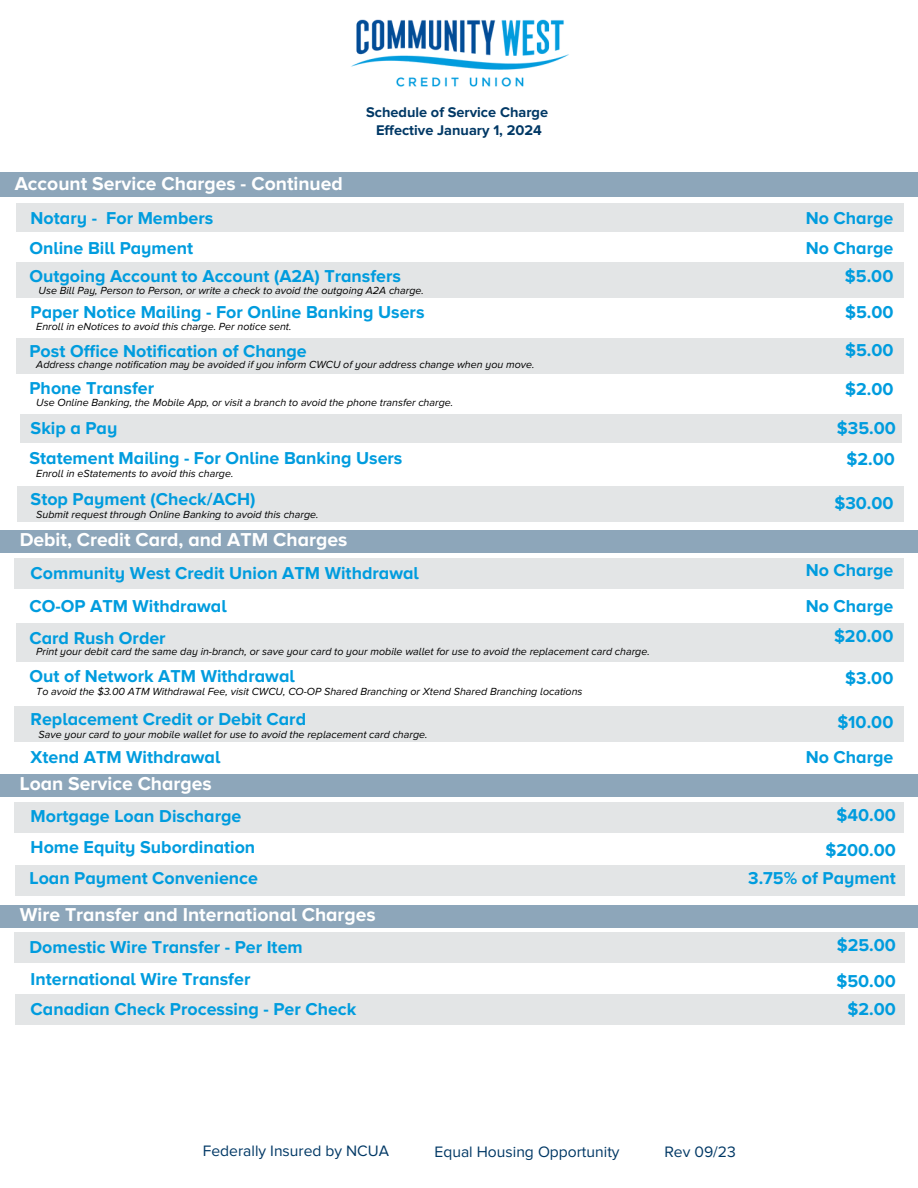
<style>
.page{position:relative;width:918px;height:1188px;background:#fff}
.page>*{position:absolute;margin:0;border:0;box-sizing:border-box;transform-origin:0 0}
.t1{font:700 19.35px "Proxima Nova A";color:#fff}
.t2{font:700 17.85px "Proxima Nova A";color:#009cde}
.t3{font:15.6px "Proxima Nova";color:#003865}
.t4{font:15.6px "Proxima Nova A";color:#003865}
.t5{font:700 14.55px "Proxima Nova";color:#003865}
.t6{font:italic 10.65px "Proxima Nova A";color:#000}
</style>
<div class="page">
<img style="left:351px;top:19px;width:218px;height:68px">
<div style="left:0;top:530px;width:918px;height:23px;background:#8da6ba"></div>
<div style="left:14px;top:558px;width:890px;height:31px;background:#e3e5e6"></div>
<div style="left:16px;top:623px;width:888px;height:39px;background:#e3e5e6"></div>
<div style="left:14px;top:707px;width:890px;height:35px;background:#e3e5e6"></div>
<div style="left:0;top:774px;width:918px;height:23px;background:#8da6ba"></div>
<div style="left:14px;top:802px;width:890px;height:31px;background:#e3e5e6"></div>
<div style="left:15px;top:866px;width:890px;height:30px;background:#e3e5e6"></div>
<div style="left:0;top:905px;width:918px;height:23px;background:#8da6ba"></div>
<div style="left:14px;top:932px;width:891px;height:31px;background:#e3e5e6"></div>
<div style="left:15px;top:994px;width:890px;height:31px;background:#e3e5e6"></div>
<div style="left:17px;top:486px;width:887px;height:35px;background:#e3e5e6"></div>
<div style="left:17px;top:338px;width:887px;height:36px;background:#e3e5e6"></div>
<div style="left:17px;top:204px;width:887px;height:28px;background:#e3e5e6"></div>
<div style="left:0;top:172px;width:918px;height:25px;background:#8da6ba"></div>
<div style="left:20px;top:414px;width:881px;height:29px;background:#e3e5e6"></div>
<div style="left:17px;top:262px;width:887px;height:35px;background:#e3e5e6"></div>
<p class="t1" style="left:15px;top:172px;width:330px">Account Service Charges - Continued</p>
<p class="t5" style="left:366px;top:103px;width:184px">Schedule of Service Charge</p>
<p class="t5" style="left:376px;top:121px;width:167px">Effective January 1, 2024</p>
<p class="t2" style="left:31px;top:207px;width:184px">Notary - For Members</p>
<p class="t2" style="left:806px;top:207px;width:89px">No Charge</p>
<p class="t2" style="left:30px;top:238px;width:165px">Online Bill Payment</p>
<p class="t2" style="left:806px;top:238px;width:89px">No Charge</p>
<p class="t2" style="left:30px;top:266px;width:373px">Outgoing Account to Account (A2A) Transfers</p>
<p class="t2" style="left:845px;top:266px;width:50px">$5.00</p>
<p class="t6" style="left:39px;top:284px;width:387px">Use Bill Pay, Person to Person, or write a check to avoid the outgoing A2A charge.</p>
<p class="t2" style="left:31px;top:302px;width:395px">Paper Notice Mailing - For Online Banking Users</p>
<p class="t2" style="left:845px;top:302px;width:50px">$5.00</p>
<p class="t6" style="left:36px;top:320px;width:257px">Enroll in eNotices to avoid this charge. Per notice sent.</p>
<p class="t2" style="left:30px;top:341px;width:279px">Post Office Notification of Change</p>
<p class="t6" style="left:36px;top:358px;width:500px">Address change notification may be avoided if you inform CWCU of your address change when you move.</p>
<p class="t2" style="left:845px;top:340px;width:50px">$5.00</p>
<p class="t2" style="left:30px;top:377px;width:126px">Phone Transfer</p>
<p class="t2" style="left:845px;top:379px;width:50px">$2.00</p>
<p class="t6" style="left:36px;top:396px;width:419px">Use Online Banking, the Mobile App, or visit a branch to avoid the phone transfer charge.</p>
<p class="t2" style="left:31px;top:418px;width:88px">Skip a Pay</p>
<p class="t2" style="left:837px;top:418px;width:60px">$35.00</p>
<p class="t2" style="left:30px;top:447px;width:374px">Statement Mailing - For Online Banking Users</p>
<p class="t6" style="left:36px;top:467px;width:199px">Enroll in eStatements to avoid this charge.</p>
<p class="t6" style="left:36px;top:508px;width:284px">Submit request through Online Banking to avoid this charge.</p>
<p class="t2" style="left:31px;top:489px;width:226px">Stop Payment (Check/ACH)</p>
<p class="t2" style="left:846px;top:449px;width:50px">$2.00</p>
<p class="t2" style="left:834px;top:493px;width:61px">$30.00</p>
<p class="t1" style="left:20px;top:529px;width:329px">Debit, Credit Card, and ATM Charges</p>
<p class="t2" style="left:31px;top:563px;width:390px">Community West Credit Union ATM Withdrawal</p>
<p class="t2" style="left:806px;top:560px;width:89px">No Charge</p>
<p class="t2" style="left:30px;top:596px;width:199px">CO-OP ATM Withdrawal</p>
<p class="t2" style="left:806px;top:596px;width:89px">No Charge</p>
<p class="t2" style="left:30px;top:627px;width:138px">Card Rush Order</p>
<p class="t2" style="left:834px;top:626px;width:61px">$20.00</p>
<p class="t6" style="left:36px;top:645px;width:615px">Print your debit card the same day in-branch, or save your card to your mobile wallet for use to avoid the replacement card charge.</p>
<p class="t2" style="left:30px;top:666px;width:267px">Out of Network ATM Withdrawal</p>
<p class="t2" style="left:845px;top:667px;width:50px">$3.00</p>
<p class="t6" style="left:36px;top:685px;width:548px">To avoid the $3.00 ATM Withdrawal Fee, visit CWCU, CO-OP Shared Branching or Xtend Shared Branching locations</p>
<p class="t2" style="left:31px;top:708px;width:277px">Replacement Credit or Debit Card</p>
<p class="t6" style="left:39px;top:728px;width:391px">Save your card to your mobile wallet for use to avoid the replacement card charge.</p>
<p class="t2" style="left:837px;top:711px;width:58px">$10.00</p>
<p class="t2" style="left:31px;top:746px;width:191px">Xtend ATM Withdrawal</p>
<p class="t2" style="left:806px;top:746px;width:89px">No Charge</p>
<p class="t1" style="left:20px;top:773px;width:193px">Loan Service Charges</p>
<p class="t2" style="left:31px;top:805px;width:212px">Mortgage Loan Discharge</p>
<p class="t2" style="left:837px;top:804px;width:61px">$40.00</p>
<p class="t2" style="left:31px;top:837px;width:226px">Home Equity Subordination</p>
<p class="t2" style="left:826px;top:840px;width:72px">$200.00</p>
<p class="t2" style="left:30px;top:868px;width:230px">Loan Payment Convenience</p>
<p class="t2" style="left:748px;top:868px;width:149px">3.75% of Payment</p>
<p class="t1" style="left:20px;top:903px;width:358px">Wire Transfer and International Charges</p>
<p class="t2" style="left:30px;top:937px;width:275px">Domestic Wire Transfer - Per Item</p>
<p class="t2" style="left:837px;top:935px;width:61px">$25.00</p>
<p class="t2" style="left:31px;top:968px;width:221px">International Wire Transfer</p>
<p class="t2" style="left:836px;top:971px;width:61px">$50.00</p>
<p class="t2" style="left:31px;top:998px;width:327px">Canadian Check Processing - Per Check</p>
<p class="t2" style="left:848px;top:999px;width:50px">$2.00</p>
<p class="t3" style="left:203px;top:1142px;width:188px">Federally Insured by NCUA</p>
<p class="t3" style="left:435px;top:1143px;width:187px">Equal Housing Opportunity</p>
<p class="t4" style="left:664px;top:1143px;width:73px">Rev 09/23</p>
</div>
